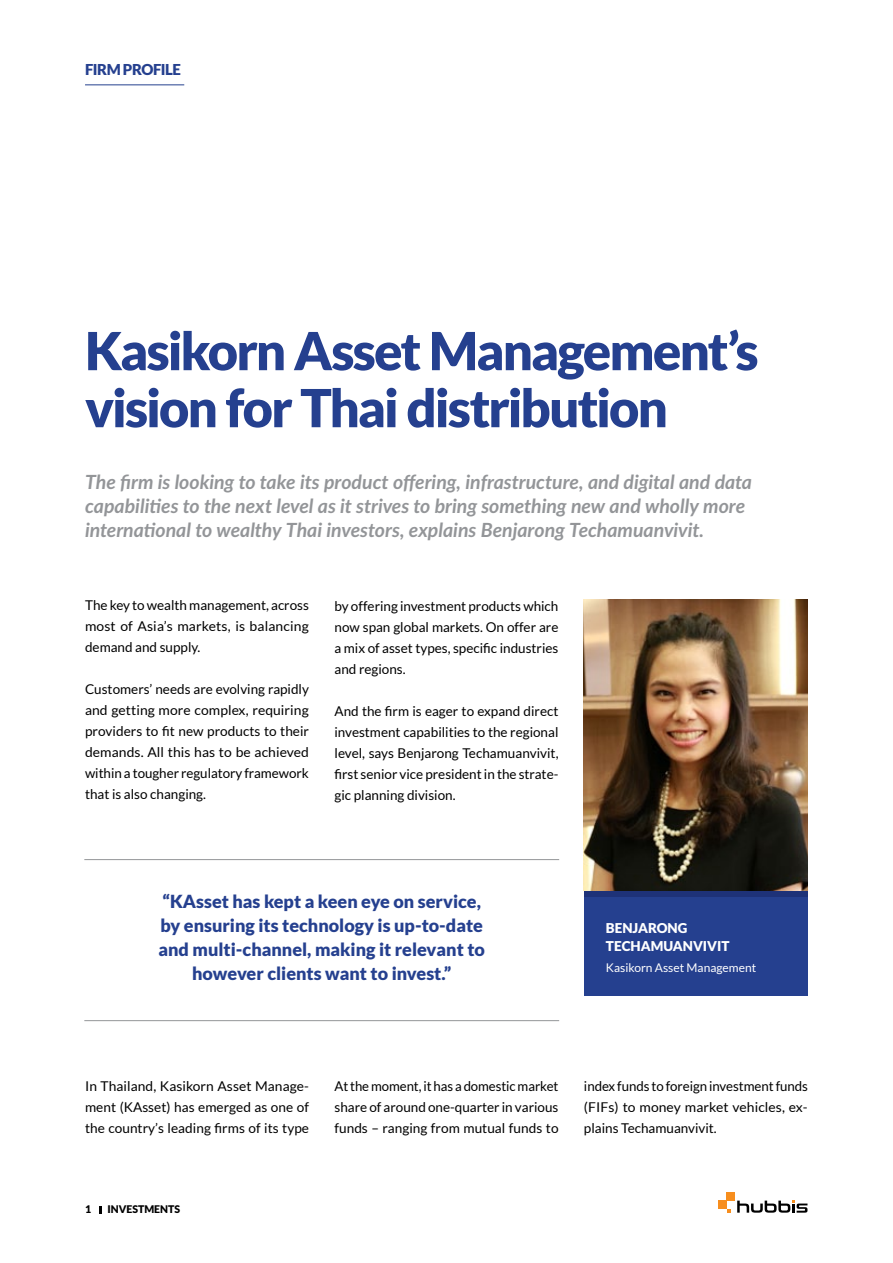
<style>
.page{position:relative;width:893px;height:1263px;background:#fff}
.page>*{position:absolute;margin:0;border:0;box-sizing:border-box;transform-origin:0 0}
.t1{font:900 52.5px/57px "Lato";letter-spacing:-.04em;color:#25408f}
.t2{font:italic 700 19.5px/24px "Lato";color:#939598}
.t3{font:900 18px/24px "Lato";color:#25408f;text-align:center}
.t4{font:900 15px "Lato";letter-spacing:-.035em;color:#25408f}
.t5{font:13.5px/21px "Lato";color:#000;text-align:justify}
.t6{font:900 13.5px/18px "Lato";color:#fff}
.t7{font:12px "Lato";color:#fff}
.t8{font:900 10.5px "Lato";color:#000}
</style>
<div class="page">
<hr style="left:85px;top:84px;width:99px;height:1px;background:#25408f">
<svg style="left:99px;top:1206px;width:2px;height:7px"></svg>
<div style="left:584px;top:890px;width:224px;height:106px;background:#25408f"></div>
<div style="left:584px;top:890px;width:224px;height:7px;background:#1e3278"></div>
<svg style="left:737px;top:1200px;width:70px;height:13px"></svg>
<div style="left:727px;top:1192px;width:8px;height:8px;background:#f78e1e"></div>
<div style="left:718px;top:1200px;width:9px;height:9px;background:#f78e1e"></div>
<img style="left:584px;top:600px;width:224px;height:291px">
<hr style="left:84px;top:859px;width:475px;height:1px;background:#939598">
<hr style="left:84px;top:1020px;width:475px;height:1px;background:#939598">
<p class="t4" style="left:85px;top:61px;width:97px">FIRM PROFILE</p>
<h1 class="t1" style="left:85px;top:321px;width:675px">Kasikorn Asset Management’s vision for Thai distribution</h1>
<p class="t2" style="left:85px;top:469px;width:669px">The firm is looking to take its product offering, infrastructure, and digital and data capabilities to the next level as it strives to bring something new and wholly more international to wealthy Thai investors, explains Benjarong Techamuanvivit.</p>
<p class="t5" style="left:85px;top:595px;width:225px">The key to wealth management, across most of Asia’s markets, is balancing demand and supply.</p>
<p class="t5" style="left:85px;top:679px;width:226px">Customers’ needs are evolving rapidly and getting more complex, requiring providers to fit new products to their demands. All this has to be achieved within a tougher regulatory framework that is also changing.</p>
<p class="t5" style="left:334px;top:595px;width:225px">by offering investment products which now span global markets. On offer are a mix of asset types, specific industries and regions.</p>
<p class="t5" style="left:334px;top:700px;width:226px">And the firm is eager to expand direct investment capabilities to the regional level, says Benjarong Techamuanvivit, first senior vice president in the strate&shy;gic planning division.</p>
<h3 class="t3" style="left:158px;top:889px;width:328px">“KAsset has kept a keen eye on service, by ensuring its technology is up-to-date and multi-channel, making it relevant to however clients want to invest.”</h3>
<p class="t6" style="left:606px;top:918px;width:125px">Benjarong<br>Techamuanvivit</p>
<p class="t7" style="left:606px;top:960px;width:152px">Kasikorn Asset Management</p>
<p class="t5" style="left:85px;top:1075px;width:226px">In Thailand, Kasikorn Asset Manage&shy;ment (KAsset) has emerged as one of the country’s leading firms of its type</p>
<p class="t5" style="left:334px;top:1075px;width:226px">At the moment, it has a domestic market share of around one-quarter in various funds – ranging from mutual funds to</p>
<p class="t5" style="left:584px;top:1075px;width:226px">index funds to foreign investment funds (FIFs) to money market vehicles, ex&shy;plains Techamuanvivit.</p>
<p class="t8" style="left:85px;top:1203px;width:8px">1</p>
<p class="t8" style="left:107px;top:1203px;width:74px">Investments</p>
</div>
